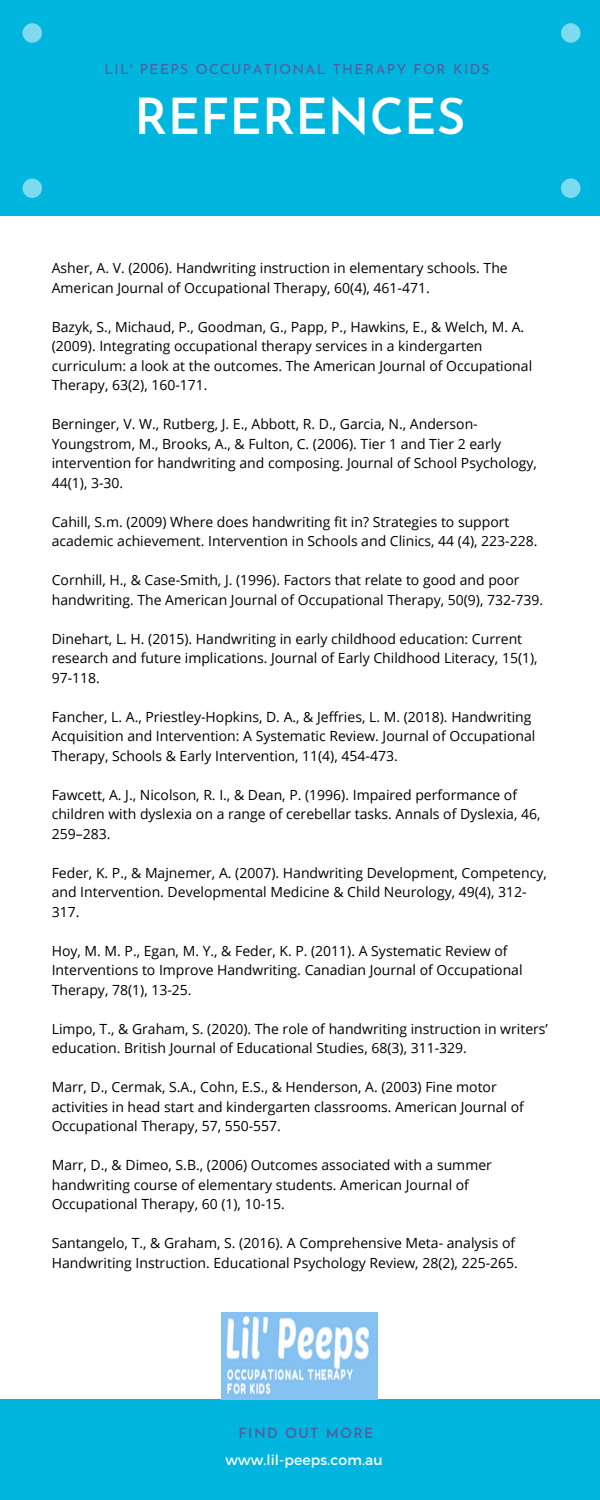
<style>
.page{position:relative;width:600px;height:1500px;background:#fff}
.page>*{position:absolute;margin:0;border:0;box-sizing:border-box;transform-origin:0 0}
.t1{font:600 49.5px "Josefin Sans";color:#fff}
.t2{font:14px/19.5px "Open Sans";color:#000}
.t3{font:14px "Josefin Sans";letter-spacing:.1em;color:#565b9f}
.t4{font:14px "Montserrat";letter-spacing:.01em;color:#fff}
.t5{font:600 14px "Josefin Sans";letter-spacing:.1em;color:#565b9f}
</style>
<div class="page">
<div style="left:0;top:0;width:600px;height:216px;background:#00b6de"></div>
<svg style="left:561px;top:23px;width:20px;height:20px"></svg>
<svg style="left:22px;top:23px;width:20px;height:20px"></svg>
<svg style="left:22px;top:178px;width:20px;height:20px"></svg>
<svg style="left:561px;top:178px;width:20px;height:20px"></svg>
<div style="left:0;top:1400px;width:600px;height:100px;background:#00b6de"></div>
<img style="left:222px;top:1312px;width:156px;height:87px">
<p class="t3" style="left:104px;top:64px;width:387px">LIL' PEEPS OCCUPATIONAL THERAPY FOR KIDS</p>
<p class="t1" style="left:135px;top:96px;width:332px">REFERENCES</p>
<p class="t2" style="left:52px;top:258px;width:458px">Asher, A. V. (2006). Handwriting instruction in elementary schools. The<br>American Journal of Occupational Therapy, 60(4), 461-471.</p>
<p class="t2" style="left:52px;top:317px;width:482px">Bazyk, S., Michaud, P., Goodman, G., Papp, P., Hawkins, E., &amp; Welch, M. A. (2009). Integrating occupational therapy services in a kindergarten curriculum: a look at the outcomes. The American Journal of Occupational Therapy, 63(2), 160-171.</p>
<p class="t2" style="left:52px;top:414px;width:487px">Berninger, V. W., Rutberg, J. E., Abbott, R. D., Garcia, N., Anderson-Youngstrom, M., Brooks, A., &amp; Fulton, C. (2006). Tier 1 and Tier 2 early intervention for handwriting and composing. Journal of School Psychology, 44(1), 3-30.</p>
<p class="t2" style="left:52px;top:512px;width:487px">Cahill, S.m. (2009) Where does handwriting fit in? Strategies to support academic achievement. Intervention in Schools and Clinics, 44 (4), 223-228.</p>
<p class="t2" style="left:52px;top:570px;width:493px">Cornhill, H., &amp; Case-Smith, J. (1996). Factors that relate to good and poor handwriting. The American Journal of Occupational Therapy, 50(9), 732-739.</p>
<p class="t2" style="left:52px;top:629px;width:487px">Dinehart, L. H. (2015). Handwriting in early childhood education: Current research and future implications. Journal of Early Childhood Literacy, 15(1),<br>97-118.</p>
<p class="t2" style="left:52px;top:707px;width:485px">Fancher, L. A., Priestley-Hopkins, D. A., &amp; Jeffries, L. M. (2018). Handwriting<br>Acquisition and Intervention: A Systematic Review. Journal of Occupational<br>Therapy, Schools &amp; Early Intervention, 11(4), 454-473.</p>
<p class="t2" style="left:52px;top:785px;width:490px">Fawcett, A. J., Nicolson, R. I., &amp; Dean, P. (1996). Impaired performance of children with dyslexia on a range of cerebellar tasks. Annals of Dyslexia, 46,<br>259–283.</p>
<p class="t2" style="left:52px;top:863px;width:497px">Feder, K. P., &amp; Majnemer, A. (2007). Handwriting Development, Competency, and Intervention. Developmental Medicine &amp; Child Neurology, 49(4), 312-<br>317.</p>
<p class="t2" style="left:52px;top:941px;width:472px">Hoy, M. M. P., Egan, M. Y., &amp; Feder, K. P. (2011). A Systematic Review of<br>Interventions to Improve Handwriting. Canadian Journal of Occupational<br>Therapy, 78(1), 13-25.</p>
<p class="t2" style="left:52px;top:1019px;width:498px">Limpo, T., &amp; Graham, S. (2020). The role of handwriting instruction in writers’ education. British Journal of Educational Studies, 68(3), 311-329.</p>
<p class="t2" style="left:52px;top:1077px;width:474px">Marr, D., Cermak, S.A., Cohn, E.S., &amp; Henderson, A. (2003) Fine motor activities in head start and kindergarten classrooms. American Journal of<br>Occupational Therapy, 57, 550-557.</p>
<p class="t2" style="left:52px;top:1155px;width:442px">Marr, D., &amp; Dimeo, S.B., (2006) Outcomes associated with a summer handwriting course of elementary students. American Journal of<br>Occupational Therapy, 60 (1), 10-15.</p>
<p class="t2" style="left:52px;top:1233px;width:468px">Santangelo, T., &amp; Graham, S. (2016). A Comprehensive Meta- analysis of<br>Handwriting Instruction. Educational Psychology Review, 28(2), 225-265.</p>
<p class="t5" style="left:238px;top:1427px;width:137px">FIND OUT MORE</p>
<p class="t4" style="left:225px;top:1451px;width:159px">www.lil-peeps.com.au</p>
</div>
